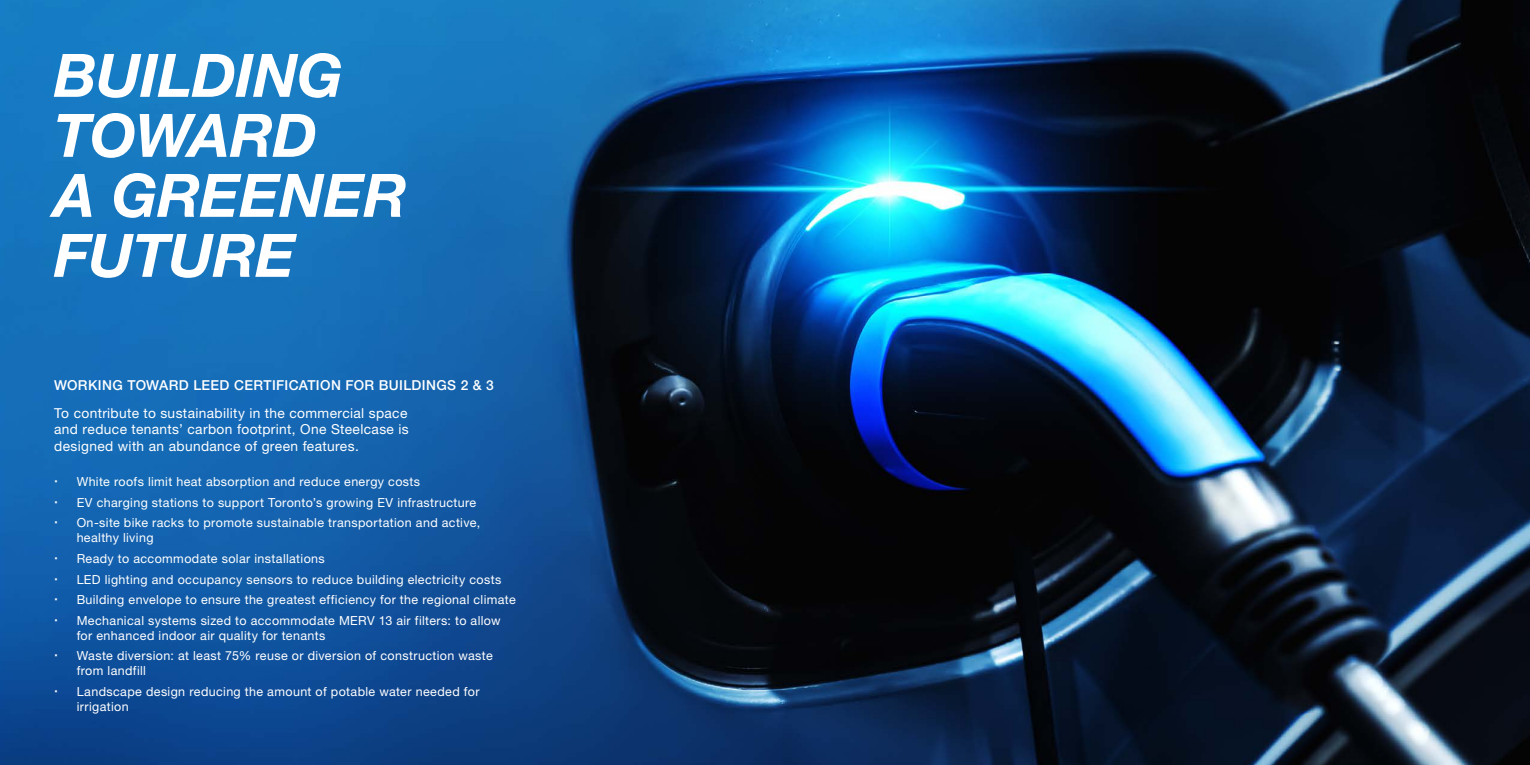
<style>
.page{position:relative;width:1530px;height:765px;background:#fff}
.page>*{position:absolute;margin:0;border:0;box-sizing:border-box;transform-origin:0 0}
.t1{font:italic 700 60px "Helvetica Neue LT Std";letter-spacing:-.01em;color:#fff}
.t2{font:13.75px/16.5px "Helvetica Neue LT Std";letter-spacing:.025em;color:#fff;text-align:justify}
.t3{font:500 13.75px "Helvetica Neue LT Std";letter-spacing:.025em;color:#fff}
.t4{font:12.5px/15px "Helvetica Neue LT Std";letter-spacing:.03em;color:#fff}
</style>
<div class="page">
<img style="left:0;top:0;width:1530px;height:765px">
<p class="t1" style="left:54px;top:38px;width:290px">BUILDING</p>
<p class="t1" style="left:54px;top:98px;width:265px">TOWARD</p>
<p class="t1" style="left:54px;top:158px;width:354px">A GREENER</p>
<p class="t1" style="left:54px;top:218px;width:243px">FUTURE</p>
<p class="t3" style="left:54px;top:376px;width:441px">WORKING TOWARD LEED CERTIFICATION FOR BUILDINGS 2 &amp; 3</p>
<p class="t2" style="left:54px;top:405px;width:356px">To contribute to sustainability in the commercial space and reduce tenants’ carbon footprint, One Steelcase is designed with an abundance of green features.</p>
<p class="t4" style="left:77px;top:474px;width:345px">White roofs limit heat absorption and reduce energy costs</p>
<p class="t4" style="left:77px;top:495px;width:401px">EV charging stations to support Toronto’s growing EV infrastructure</p>
<p class="t4" style="left:77px;top:515px;width:405px">On-site bike racks to promote sustainable transportation and active, healthy living</p>
<p class="t4" style="left:77px;top:551px;width:250px">Ready to accommodate solar installations</p>
<p class="t4" style="left:77px;top:571px;width:426px">LED lighting and occupancy sensors to reduce building electricity costs</p>
<p class="t4" style="left:77px;top:592px;width:441px">Building envelope to ensure the greatest efficiency for the regional climate</p>
<p class="t4" style="left:77px;top:613px;width:426px">Mechanical systems sized to accommodate MERV 13 air filters: to allow for enhanced indoor air quality for tenants</p>
<p class="t4" style="left:77px;top:648px;width:418px">Waste diversion: at least 75% reuse or diversion of construction waste from landfill</p>
<p class="t4" style="left:77px;top:684px;width:404px">Landscape design reducing the amount of potable water needed for irrigation</p>
</div>
